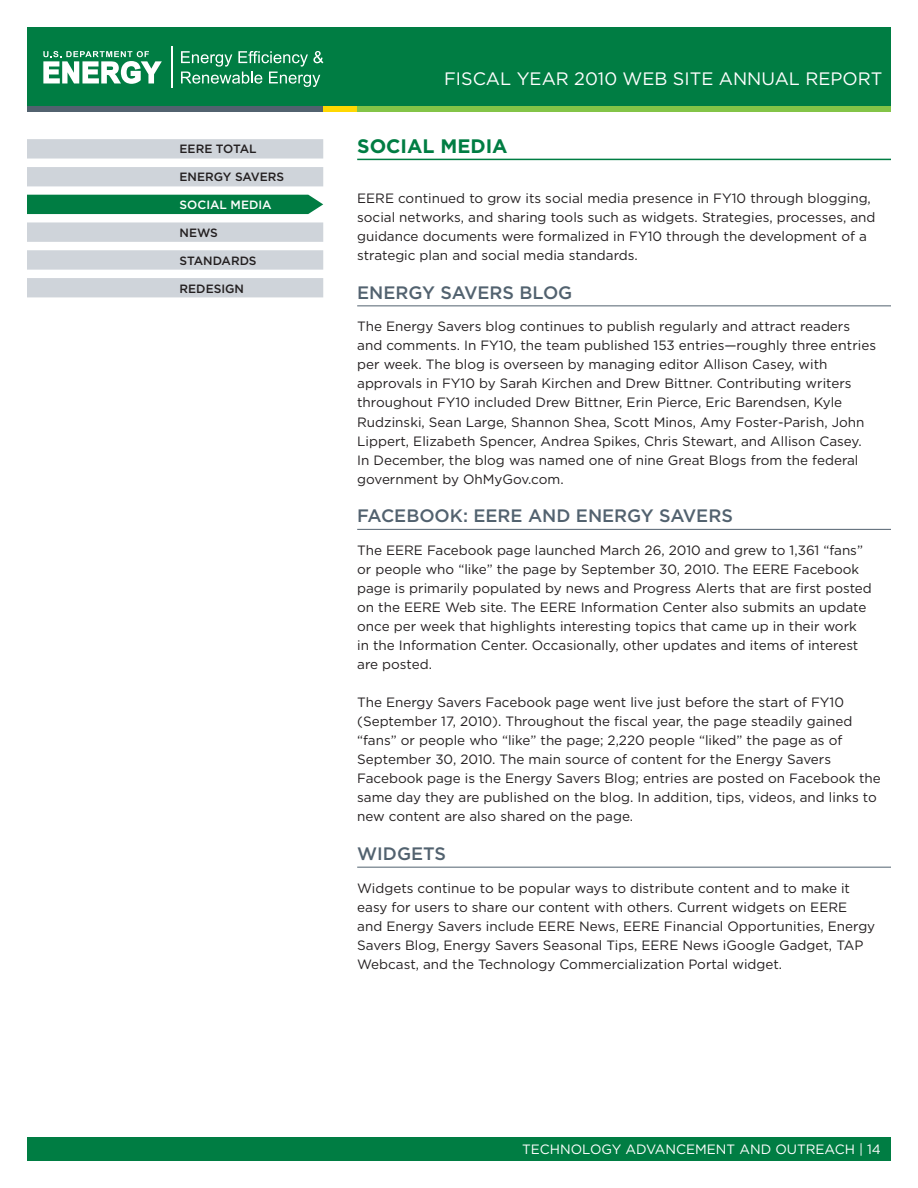
<style>
.page{position:relative;width:918px;height:1188px;background:#fff}
.page>*{position:absolute;margin:0;border:0;box-sizing:border-box;transform-origin:0 0}
.Header_1{font:700 19.5px "Gotham";color:#007d43}
.Header_2{font:500 18px "Gotham";color:#52626f}
.t1{font:18px "Gotham";color:#fff}
.Body_Charts{font:13.5px/19px "Gotham";color:#231f20}
.t2{font:13.5px "Gotham";color:#fff}
.NAV{font:500 12px "Gotham";color:#231f20}
.NAV-2{font:500 12px "Gotham";color:#fff}
</style>
<div class="page">
<div style="left:27px;top:90px;width:296px;height:22px;background:linear-gradient(to right,#52626f,#52626f)"></div>
<svg style="left:323px;top:105px;width:34px;height:7px"></svg>
<svg style="left:357px;top:105px;width:534px;height:7px;background:#70b946"></svg>
<div style="left:27px;top:27px;width:864px;height:78px;background:#007d43"></div>
<svg style="left:181px;top:51px;width:142px;height:36px"></svg>
<hr style="left:171px;top:46px;width:1px;height:42px;background:#fff">
<svg style="left:43px;top:51px;width:119px;height:33px"></svg>
<div style="left:27px;top:1138px;width:864px;height:23px;background:#007d43"></div>
<hr style="left:357px;top:159px;width:534px;height:1px;background:#007d43">
<div style="left:27px;top:139px;width:296px;height:20px;background:#cfd4da"></div>
<div style="left:27px;top:222px;width:296px;height:20px;background:#cfd4da"></div>
<div style="left:27px;top:195px;width:296px;height:19px;background:#007d43"></div>
<div style="left:27px;top:167px;width:296px;height:19px;background:#cfd4da"></div>
<svg style="left:27px;top:250px;width:296px;height:20px;background:#d0d5db"></svg>
<div style="left:27px;top:278px;width:296px;height:19px;background:#cfd4da"></div>
<hr style="left:357px;top:305px;width:534px;height:1px;background:#52626f">
<hr style="left:357px;top:529px;width:534px;height:1px;background:#52626f">
<hr style="left:357px;top:867px;width:534px;height:1px;background:#52626f">
<h2 class="t1" style="left:444px;top:67px;width:440px">FISCAL YEAR 2010 WEB SITE ANNUAL REPORT</h2>
<p class="NAV" style="left:180px;top:141px;width:79px">EERE TOTAL</p>
<p class="Header_1" style="left:357px;top:133px;width:152px">SOCIAL MEDIA</p>
<p class="NAV" style="left:180px;top:169px;width:106px">ENERGY SAVERS</p>
<p class="NAV-2" style="left:180px;top:197px;width:94px">SOCIAL MEDIA</p>
<p class="NAV" style="left:180px;top:225px;width:40px">NEWS</p>
<p class="NAV" style="left:180px;top:253px;width:79px">STANDARDS</p>
<p class="NAV" style="left:180px;top:280px;width:66px">REDESIGN</p>
<p class="Body_Charts" style="left:357px;top:188px;width:520px">EERE continued to grow its social media presence in FY10 through blogging, social networks, and sharing tools such as widgets. Strategies, processes, and guidance documents were formalized in FY10 through the development of a strategic plan and social media standards.</p>
<p class="Header_2" style="left:357px;top:281px;width:217px">ENERGY SAVERS BLOG</p>
<p class="Body_Charts" style="left:357px;top:317px;width:520px">The Energy Savers blog continues to publish regularly and attract readers and comments. In FY10, the team published 153 entries—roughly three entries per week. The blog is overseen by managing editor Allison Casey, with approvals in FY10 by Sarah Kirchen and Drew Bittner. Contributing writers throughout FY10 included Drew Bittner, Erin Pierce, Eric Barendsen, Kyle Rudzinski, Sean Large, Shannon Shea, Scott Minos, Amy Foster-Parish, John Lippert, Elizabeth Spencer, Andrea Spikes, Chris Stewart, and Allison Casey.<br>In December, the blog was named one of nine Great Blogs from the federal government by OhMyGov.com.</p>
<p class="Header_2" style="left:357px;top:504px;width:377px">FACEBOOK: EERE AND ENERGY SAVERS</p>
<p class="Body_Charts" style="left:357px;top:540px;width:516px">The EERE Facebook page launched March 26, 2010 and grew to 1,361 “fans” or people who “like” the page by September 30, 2010. The EERE Facebook page is primarily populated by news and Progress Alerts that are first posted on the EERE Web site. The EERE Information Center also submits an update once per week that highlights interesting topics that came up in their work in the Information Center. Occasionally, other updates and items of interest are posted.</p>
<p class="Body_Charts" style="left:357px;top:693px;width:525px">The Energy Savers Facebook page went live just before the start of FY10 (September 17, 2010). Throughout the fiscal year, the page steadily gained “fans” or people who “like” the page; 2,220 people “liked” the page as of September 30, 2010. The main source of content for the Energy Savers Facebook page is the Energy Savers Blog; entries are posted on Facebook the same day they are published on the blog. In addition, tips, videos, and links to new content are also shared on the page.</p>
<p class="Header_2" style="left:357px;top:842px;width:90px">WIDGETS</p>
<p class="Body_Charts" style="left:357px;top:878px;width:520px">Widgets continue to be popular ways to distribute content and to make it easy for users to share our content with others. Current widgets on EERE and Energy Savers include EERE News, EERE Financial Opportunities, Energy Savers Blog, Energy Savers Seasonal Tips, EERE News iGoogle Gadget, TAP Webcast, and the Technology Commercialization Portal widget.</p>
<p class="t2" style="left:522px;top:1141px;width:360px">TECHNOLOGY ADVANCEMENT AND OUTREACH | 14</p>
</div>
